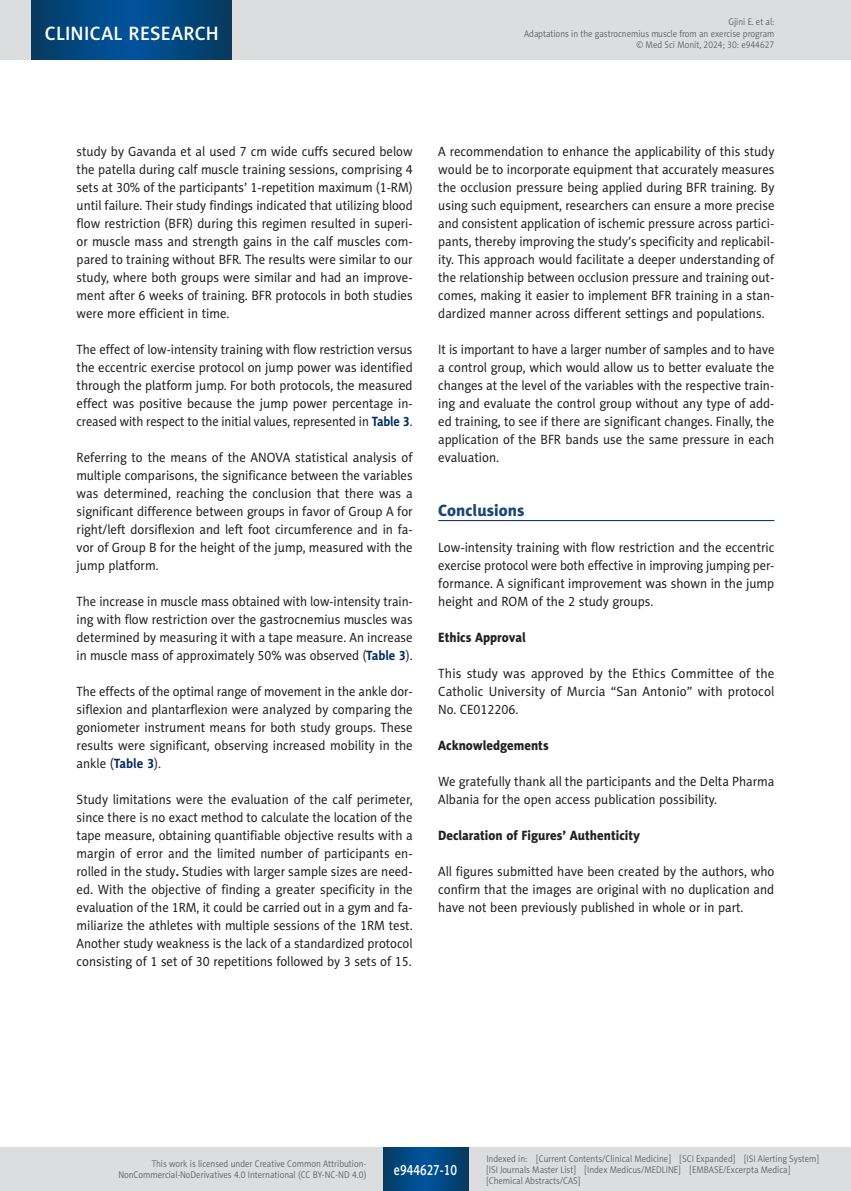
<style>
.page{position:relative;width:851px;height:1191px;background:#fff}
.page>*{position:absolute;margin:0;border:0;box-sizing:border-box;transform-origin:0 0}
.t1{font:19.5px "Naomi Sans EFN Medium";letter-spacing:.015em;color:#fff}
.MSM_Headline_1{font:16.5px "Naomi Sans EFN Heavy";color:#1a4574}
.t2{font:15px "Naomi Sans EFN Medium";color:#fff;scale:.8 1}
.MSM_Body{font:13.5px/18px "Naomi Sans EFN";color:#231f20;text-align:justify;scale:.95 1}
.MSM_Body-2{font:13.5px/18px "Naomi Sans EFN";color:#231f20;text-align:justify;scale:.94 1}
.MSM_Body-3{font:13.5px/18px "Naomi Sans EFN";color:#231f20;text-align:justify}
.MSM_Headline_2{font:13.5px "Naomi Sans EFN Heavy";color:#231f20;scale:.95 1}
.t3{font:9.75px/11.2px "Naomi Sans EFN Light";color:#57585a;text-align:right;scale:.9 1}
.s1{font-weight:700;color:#00295c}
.s2{font-weight:700}
</style>
<div class="page">
<hr style="left:438px;top:520px;width:336px;height:1px;background:#00295c">
<div style="left:0;top:1148px;width:850px;height:43px;background:#dcdddf"></div>
<svg style="left:383px;top:1147px;width:85px;height:43px;background:#02477e"></svg>
<div style="left:0;top:0;width:850px;height:60px;background:#dcdddf"></div>
<hr style="left:850px;top:0;width:1px;height:60px;background:#dcdddf">
<svg style="left:32px;top:0;width:200px;height:60px;background:#02477e"></svg>
<h1 class="t1" style="left:45px;top:22px;width:175px">CLINICAL RESEARCH</h1>
<p class="t3" style="left:524px;top:16px;width:279px">Gjini E. et al:<br>Adaptations in the gastrocnemius muscle from an exercise program © Med Sci Monit, 2024; 30: e944627</p>
<p class="MSM_Body" style="left:77px;top:142px;width:355px">study by Gavanda et al used 7 cm wide cuffs secured below the patella during calf muscle training sessions, comprising 4 sets at 30% of the participants’ 1-repetition maximum (1-RM) until failure. Their study findings indicated that utilizing blood flow restriction (BFR) during this regimen resulted in superi&shy;or muscle mass and strength gains in the calf muscles com&shy;pared to training without BFR. The results were similar to our study, where both groups were similar and had an improve&shy;ment after 6 weeks of training. BFR protocols in both studies were more efficient in time.</p>
<p class="MSM_Body-2" style="left:77px;top:340px;width:359px">The effect of low-intensity training with flow restriction versus the eccentric exercise protocol on jump power was identified through the platform jump. For both protocols, the measured effect was positive because the jump power percentage in&shy;creased with respect to the initial values, represented in <span class="s1">Table 3</span>.</p>
<p class="MSM_Body" style="left:77px;top:448px;width:355px">Referring to the means of the ANOVA statistical analysis of multiple comparisons, the significance between the variables was determined, reaching the conclusion that there was a significant difference between groups in favor of Group A for right/left dorsiflexion and left foot circumference and in fa&shy;vor of Group B for the height of the jump, measured with the jump platform.</p>
<p class="MSM_Body-2" style="left:77px;top:592px;width:359px">The increase in muscle mass obtained with low-intensity train&shy;ing with flow restriction over the gastrocnemius muscles was determined by measuring it with a tape measure. An increase in muscle mass of approximately 50% was observed (<span class="s1">Table 3</span>).</p>
<p class="MSM_Body-2" style="left:77px;top:682px;width:359px">The effects of the optimal range of movement in the ankle dor&shy;siflexion and plantarflexion were analyzed by comparing the goniometer instrument means for both study groups. These results were significant, observing increased mobility in the ankle (<span class="s1">Table 3</span>).</p>
<p class="MSM_Body" style="left:77px;top:790px;width:355px">Study limitations were the evaluation of the calf perimeter, since there is no exact method to calculate the location of the tape measure, obtaining quantifiable objective results with a margin of error and the limited number of participants en&shy;rolled in the study<span class="s2">.</span> Studies with larger sample sizes are need&shy;ed. With the objective of finding a greater specificity in the evaluation of the 1RM, it could be carried out in a gym and fa&shy;miliarize the athletes with multiple sessions of the 1RM test.<br>Another study weakness is the lack of a standardized protocol consisting of 1 set of 30 repetitions followed by 3 sets of 15.</p>
<p class="MSM_Body" style="left:438px;top:142px;width:355px">A recommendation to enhance the applicability of this study would be to incorporate equipment that accurately measures the occlusion pressure being applied during BFR training. By using such equipment, researchers can ensure a more precise and consistent application of ischemic pressure across partici&shy;pants, thereby improving the study’s specificity and replicabil&shy;ity. This approach would facilitate a deeper understanding of the relationship between occlusion pressure and training out&shy;comes, making it easier to implement BFR training in a stan&shy;dardized manner across different settings and populations.</p>
<p class="MSM_Body-2" style="left:438px;top:340px;width:359px">It is important to have a larger number of samples and to have a control group, which would allow us to better evaluate the changes at the level of the variables with the respective train&shy;ing and evaluate the control group without any type of add&shy;ed training, to see if there are significant changes. Finally, the application of the BFR bands use the same pressure in each evaluation.</p>
<p class="MSM_Headline_1" style="left:438px;top:500px;width:88px">Conclusions</p>
<p class="MSM_Body" style="left:438px;top:538px;width:355px">Low-intensity training with flow restriction and the eccentric exercise protocol were both effective in improving jumping per&shy;formance. A significant improvement was shown in the jump height and ROM of the 2 study groups.</p>
<p class="MSM_Headline_2" style="left:438px;top:629px;width:94px">Ethics Approval</p>
<p class="MSM_Body-3" style="left:438px;top:664px;width:337px">This study was approved by the Ethics Committee of the Catholic University of Murcia “San Antonio” with protocol No. CE012206.</p>
<p class="MSM_Headline_2" style="left:438px;top:737px;width:118px">Acknowledgements</p>
<p class="MSM_Body" style="left:438px;top:772px;width:355px">We gratefully thank all the participants and the Delta Pharma<br>Albania for the open access publication possibility.</p>
<p class="MSM_Headline_2" style="left:438px;top:827px;width:214px">Declaration of Figures’ Authenticity</p>
<p class="MSM_Body" style="left:438px;top:862px;width:355px">All figures submitted have been created by the authors, who confirm that the images are original with no duplication and have not been previously published in whole or in part.</p>
<p class="t3" style="left:118px;top:1158px;width:277px">This work is licensed under Creative Common Attribution-<br>NonCommercial-NoDerivatives 4.0 International (CC BY-NC-ND 4.0)</p>
<p class="t2" style="left:394px;top:1160px;width:81px">e944627-10</p>
<p class="t3" style="left:486px;top:1152px;width:371px;text-align:left">Indexed in: [Current Contents/Clinical Medicine] [SCI Expanded] [ISI Alerting System] [ISI Journals Master List] [Index Medicus/MEDLINE] [EMBASE/Excerpta Medica] [Chemical Abstracts/CAS]</p>
</div>
